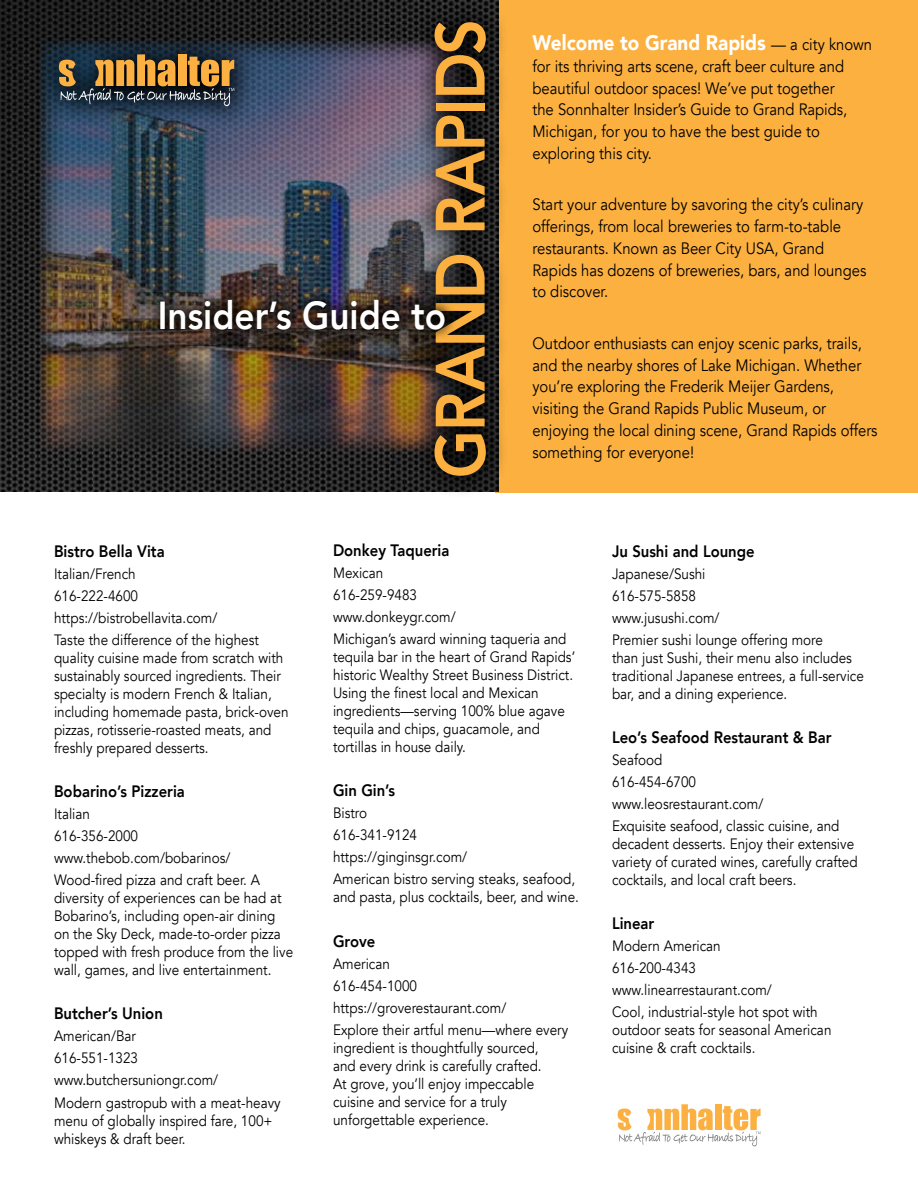
<style>
.page{position:relative;width:918px;height:1188px;background:#fff}
.page>*{position:absolute;margin:0;border:0;box-sizing:border-box;transform-origin:0 0}
.t1{font:800 69px "Avenir";letter-spacing:-.02em;color:#fbb040;scale:.9 1}
.t2{font:800 39px "Avenir";color:#fff;scale:.9 1}
.t3{font:900 21px "Avenir";color:#fff;scale:.9 1}
.t4{font:16.5px/21.8px "Avenir";color:#000;scale:.9 1}
.t5{font:800 16.5px "Avenir";color:#000;scale:.9 1}
.t6{font:15px/22px "Avenir";color:#000;scale:.9 1}
.s1{font-weight:400;font-size:16.5px;color:#000}
</style>
<div class="page">
<div style="left:496px;top:0;width:422px;height:492px;background:#fbb040"></div>
<img style="left:0;top:0;width:412px;height:492px">
<img style="left:39px;top:40px;width:373px;height:412px">
<svg style="left:36px;top:31px;width:221px;height:97px;background:#253444"></svg>
<svg style="left:59px;top:54px;width:175px;height:52px;background:#6d5c3e"></svg>
<svg style="left:412px;top:0;width:96px;height:493px;background:#3d3329"></svg>
<img style="left:149px;top:288px;width:308px;height:53px">
<svg style="left:618px;top:1104px;width:143px;height:42px"></svg>
<h1 class="t1" style="left:407px;top:478px;width:512px;rotate:-90deg">GRAND RAPIDS</h1>
<h2 class="t2" style="left:158px;top:285px;width:322px">Insider’s Guide to</h2>
<h3 class="t3" style="left:532px;top:25px;width:379px">Welcome to Grand Rapids <span class="s1">— a city known</span></h3>
<p class="t4" style="left:532px;top:56px;width:351px">for its thriving arts scene, craft beer culture and beautiful outdoor spaces! We’ve put together the Sonnhalter Insider’s Guide to Grand Rapids, Michigan, for you to have the best guide to exploring this city.</p>
<p class="t4" style="left:532px;top:194px;width:373px">Start your adventure by savoring the city’s culinary offerings, from local breweries to farm-to-table restaurants. Known as Beer City USA, Grand Rapids has dozens of breweries, bars, and lounges to discover.</p>
<p class="t4" style="left:532px;top:333px;width:385px">Outdoor enthusiasts can enjoy scenic parks, trails, and the nearby shores of Lake Michigan. Whether you’re exploring the Frederik Meijer Gardens, visiting the Grand Rapids Public Museum, or enjoying the local dining scene, Grand Rapids offers</p>
<p class="t4" style="left:532px;top:441px;width:181px">something for everyone!</p>
<p class="t5" style="left:54px;top:538px;width:125px">Bistro Bella Vita</p>
<p class="t6" style="left:54px;top:563px;width:229px">Italian/French<br>616-222-4600 https://bistrobellavita.com/<br>Taste the difference of the highest</p>
<p class="t6" style="left:54px;top:649px;width:262px;line-height:18px">quality cuisine made from scratch with sustainably sourced ingredients. Their specialty is modern French &amp; Italian, including homemade pasta, brick-oven pizzas, rotisserie-roasted meats, and freshly prepared desserts.</p>
<p class="t5" style="left:54px;top:778px;width:147px">Bobarino’s Pizzeria</p>
<p class="t6" style="left:54px;top:803px;width:230px">Italian<br>616-356-2000 www.thebob.com/bobarinos/<br>Wood-fired pizza and craft beer. A</p>
<p class="t6" style="left:54px;top:889px;width:267px;line-height:18px">diversity of experiences can be had at Bobarino’s, including open-air dining on the Sky Deck, made-to-order pizza topped with fresh produce from the live wall, games, and live entertainment.</p>
<p class="t5" style="left:54px;top:1001px;width:122px">Butcher’s Union</p>
<p class="t6" style="left:54px;top:1025px;width:253px">American/Bar<br>616-551-1323 www.butchersuniongr.com/<br>Modern gastropub with a meat-heavy</p>
<p class="t6" style="left:54px;top:1112px;width:244px;line-height:18px">menu of globally inspired fare, 100+ whiskeys &amp; draft beer.</p>
<p class="t5" style="left:333px;top:537px;width:131px">Donkey Taqueria</p>
<p class="t6" style="left:333px;top:562px;width:261px">Mexican<br>616-259-9483<br>www.donkeygr.com/<br>Michigan’s award winning taqueria and</p>
<p class="t6" style="left:333px;top:648px;width:271px;line-height:18px">tequila bar in the heart of Grand Rapids’ historic Wealthy Street Business District.<br>Using the finest local and Mexican ingredients—serving 100% blue agave tequila and chips, guacamole, and tortillas in house daily.</p>
<p class="t5" style="left:333px;top:778px;width:71px">Gin Gin’s</p>
<p class="t6" style="left:333px;top:802px;width:271px">Bistro<br>616-341-9124<br>https://ginginsgr.com/<br>American bistro serving steaks, seafood,</p>
<p class="t6" style="left:333px;top:886px;width:275px">and pasta, plus cocktails, beer, and wine.</p>
<p class="t5" style="left:333px;top:928px;width:49px">Grove</p>
<p class="t6" style="left:333px;top:953px;width:263px">American<br>616-454-1000 https://groverestaurant.com/<br>Explore their artful menu—where every</p>
<p class="t6" style="left:333px;top:1039px;width:233px;line-height:18px">ingredient is thoughtfully sourced, and every drink is carefully crafted.<br>At grove, you’ll enjoy impeccable cuisine and service for a truly unforgettable experience.</p>
<p class="t5" style="left:612px;top:538px;width:160px">Ju Sushi and Lounge</p>
<p class="t6" style="left:612px;top:563px;width:236px">Japanese/Sushi<br>616-575-5858<br>www.jusushi.com/<br>Premier sushi lounge offering more</p>
<p class="t6" style="left:612px;top:649px;width:282px;line-height:18px">than just Sushi, their menu also includes traditional Japanese entrees, a full-service bar, and a dining experience.</p>
<p class="t5" style="left:612px;top:724px;width:246px">Leo’s Seafood Restaurant &amp; Bar</p>
<p class="t6" style="left:612px;top:749px;width:254px">Seafood<br>616-454-6700 www.leosrestaurant.com/<br>Exquisite seafood, classic cuisine, and</p>
<p class="t6" style="left:612px;top:835px;width:275px;line-height:18px">decadent desserts. Enjoy their extensive variety of curated wines, carefully crafted cocktails, and local craft beers.</p>
<p class="t5" style="left:612px;top:911px;width:49px">Linear</p>
<p class="t6" style="left:612px;top:935px;width:230px">Modern American<br>616-200-4343 www.linearrestaurant.com/<br>Cool, industrial-style hot spot with</p>
<p class="t6" style="left:612px;top:1022px;width:245px;line-height:18px">outdoor seats for seasonal American cuisine &amp; craft cocktails.</p>
</div>
